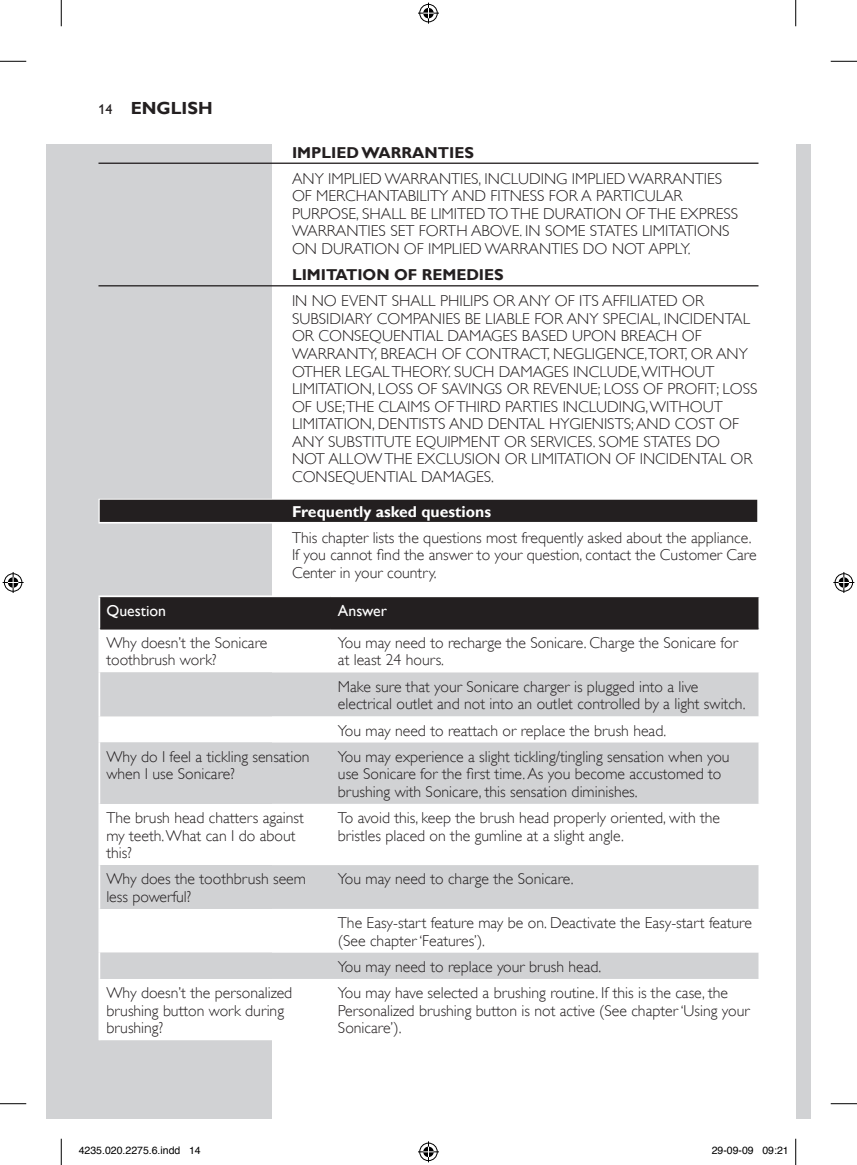
<style>
.page{position:relative;width:857px;height:1165px;background:#fff}
.page>*{position:absolute;margin:0;border:0;box-sizing:border-box;transform-origin:0 0}
.t1{font:700 17.5px "Gill Sans Alt One WGL";color:#231f20}
.t2{font:15.75px/17.5px "Gill Sans Alt One WGL Light";color:#231f20}
.t3{font:700 15.75px "Gill Sans Alt One WGL";color:#231f20}
.t4{font:700 15.75px "Gill Sans Alt One WGL";color:#fff}
.t5{font:15.75px "Gill Sans Alt One WGL";color:#fff}
.t6{font:10.5px "Helvetica";color:#000}
.s1{font-weight:400;font-size:14px}
</style>
<div class="page">
<div style="left:46px;top:144px;width:226px;height:974px;background:#d1d2d4"></div>
<div style="left:795px;top:144px;width:15px;height:974px;background:#d1d2d4"></div>
<hr style="left:98px;top:162px;width:660px;height:2px;background:#231f20">
<hr style="left:98px;top:285px;width:660px;height:1px;background:#231f20">
<div style="left:98px;top:498px;width:660px;height:25px;background:#c3c2c2"></div>
<div style="left:100px;top:499px;width:657px;height:23px;background:#231f20"></div>
<div style="left:100px;top:597px;width:658px;height:30px;background:#231f20"></div>
<svg style="left:100px;top:629px;width:658px;height:411px"></svg>
<svg style="left:100px;top:672px;width:658px;height:306px;fill:#d1d2d4"></svg>
<hr style="left:98px;top:595px;width:233px;height:2px;background:#fff">
<hr style="left:98px;top:597px;width:2px;height:31px;background:#fff">
<hr style="left:98px;top:628px;width:2px;height:44px;background:#fff">
<hr style="left:98px;top:672px;width:2px;height:44px;background:#fff">
<hr style="left:98px;top:716px;width:2px;height:26px;background:#fff">
<hr style="left:98px;top:742px;width:2px;height:61px;background:#fff">
<hr style="left:98px;top:803px;width:2px;height:62px;background:#fff">
<hr style="left:98px;top:865px;width:2px;height:43px;background:#fff">
<hr style="left:98px;top:908px;width:2px;height:44px;background:#fff">
<hr style="left:98px;top:952px;width:2px;height:26px;background:#fff">
<hr style="left:98px;top:978px;width:2px;height:62px;background:#fff">
<hr style="left:100px;top:627px;width:231px;height:2px;background:#231f20">
<hr style="left:331px;top:627px;width:427px;height:2px;background:#231f20">
<svg style="left:0;top:61px;width:26px;height:1px"></svg>
<svg style="left:830px;top:61px;width:27px;height:1px"></svg>
<svg style="left:0;top:1103px;width:26px;height:1px"></svg>
<svg style="left:830px;top:1103px;width:27px;height:1px"></svg>
<svg style="left:61px;top:0;width:1px;height:26px"></svg>
<svg style="left:61px;top:1138px;width:1px;height:26px"></svg>
<svg style="left:795px;top:0;width:1px;height:26px"></svg>
<svg style="left:795px;top:1138px;width:1px;height:26px"></svg>
<svg style="left:418px;top:3px;width:21px;height:21px"></svg>
<svg style="left:418px;top:1141px;width:21px;height:21px"></svg>
<svg style="left:3px;top:572px;width:21px;height:21px"></svg>
<svg style="left:833px;top:572px;width:21px;height:21px"></svg>
<p class="t1" style="left:98px;top:96px;width:116px"><span class="s1">14</span> English</p>
<p class="t3" style="left:292px;top:141px;width:183px">I MPLI ED WARRANTI ES</p>
<p class="t2" style="left:292px;top:170px;width:448px">ANY IMPLIED WARRANTIES, INCLUDING IMPLIED WARRANTIES OF MERCHANTABILITY AND FITNESS FOR A PARTICULAR PURPOSE, SHALL BE LIMITED TO THE DURATION OF THE EXPRESS WARRANTIES SET FORTH ABOVE. IN SOME STATES LIMITATIONS ON DURATION OF IMPLIED WARRANTIES DO NOT APPLY.</p>
<p class="t3" style="left:292px;top:264px;width:213px">LI MITATION OF REMEDI ES</p>
<p class="t2" style="left:292px;top:292px;width:467px">IN NO EVENT SHALL PHILIPS OR ANY OF ITS AFFILIATED OR SUBSIDIARY COMPANIES BE LIABLE FOR ANY SPECIAL, INCIDENTAL OR CONSEQUENTIAL DAMAGES BASED UPON BREACH OF WARRANTY, BREACH OF CONTRACT, NEGLIGENCE,TORT, OR ANY OTHER LEGAL THEORY. SUCH DAMAGES INCLUDE, WITHOUT LIMITATION, LOSS OF SAVINGS OR REVENUE; LOSS OF PROFIT; LOSS OF USE;THE CLAIMS OF THIRD PARTIES INCLUDING, WITHOUT LIMITATION, DENTISTS AND DENTAL HYGIENISTS; AND COST OF ANY SUBSTITUTE EQUIPMENT OR SERVICES. SOME STATES DO<br>NOT ALLOW THE EXCLUSION OR LIMITATION OF INCIDENTAL OR CONSEQUENTIAL DAMAGES.</p>
<p class="t4" style="left:292px;top:500px;width:201px">Frequently asked questions</p>
<p class="t2" style="left:292px;top:529px;width:466px">This chapter lists the questions most frequently asked about the appliance.<br>If you cannot find the answer to your question, contact the Customer Care<br>Center in your country.</p>
<p class="t5" style="left:106px;top:600px;width:61px">Question</p>
<p class="t5" style="left:338px;top:600px;width:51px">Answer</p>
<p class="t2" style="left:106px;top:634px;width:163px">Why doesn’t the Sonicare toothbrush work?</p>
<p class="t2" style="left:338px;top:634px;width:401px">You may need to recharge the Sonicare. Charge the Sonicare for at least 24 hours.</p>
<p class="t2" style="left:338px;top:677px;width:409px">Make sure that your Sonicare charger is plugged into a live electrical outlet and not into an outlet controlled by a light switch.</p>
<p class="t2" style="left:338px;top:721px;width:330px">You may need to reattach or replace the brush head.</p>
<p class="t2" style="left:106px;top:747px;width:205px">Why do I feel a tickling sensation when I use Sonicare?</p>
<p class="t2" style="left:338px;top:747px;width:393px">You may experience a slight tickling/tingling sensation when you use Sonicare for the first time. As you become accustomed to brushing with Sonicare, this sensation diminishes.</p>
<p class="t2" style="left:106px;top:809px;width:199px">The brush head chatters against my teeth. What can I do about this?</p>
<p class="t2" style="left:338px;top:809px;width:384px">To avoid this, keep the brush head properly oriented, with the bristles placed on the gumline at a slight angle.</p>
<p class="t2" style="left:106px;top:870px;width:201px">Why does the toothbrush seem less powerful?</p>
<p class="t2" style="left:338px;top:870px;width:237px">You may need to charge the Sonicare.</p>
<p class="t2" style="left:338px;top:914px;width:415px">The Easy-start feature may be on. Deactivate the Easy-start feature (See chapter ‘Features’).</p>
<p class="t2" style="left:338px;top:957px;width:265px">You may need to replace your brush head.</p>
<p class="t2" style="left:106px;top:984px;width:187px">Why doesn’t the personalized brushing button work during brushing?</p>
<p class="t2" style="left:338px;top:984px;width:413px">You may have selected a brushing routine. If this is the case, the<br>Personalized brushing button is not active (See chapter ‘Using your<br>Sonicare’).</p>
<p class="t6" style="left:79px;top:1142px;width:124px">4235.020.2275.6.indd 14</p>
<p class="t6" style="left:711px;top:1142px;width:79px">29-09-09 09:21</p>
</div>
